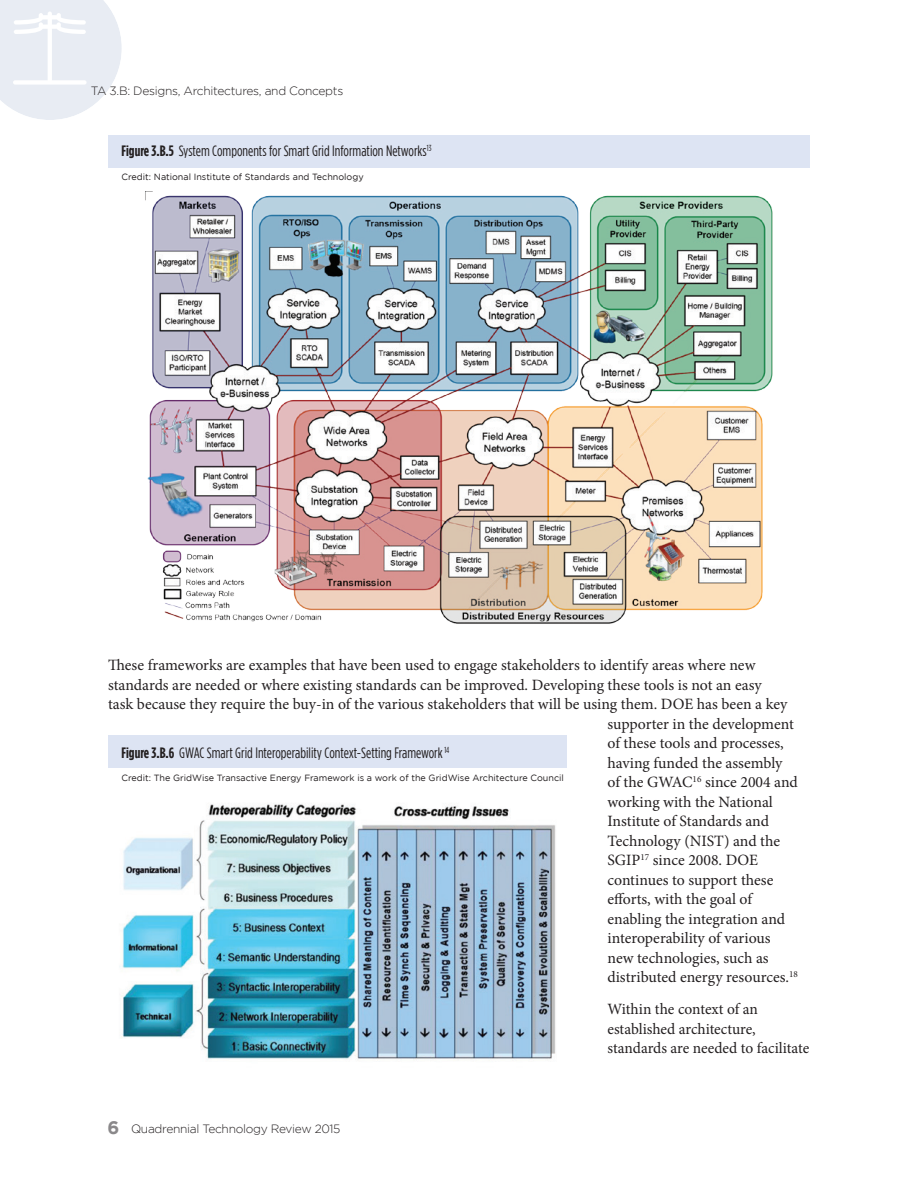
<style>
.page{position:relative;width:918px;height:1188px;background:#fff}
.page>*{position:absolute;margin:0;border:0;box-sizing:border-box;transform-origin:0 0}
.Body_Text{font:15.75px/19.5px "Minion Pro";letter-spacing:-.005em;color:#231f20}
.Figure_Text{font:15px "Gotham Condensed";color:#231f20}
.t1{font:300 12px "Gotham";letter-spacing:-.025em;color:#231f20}
.Credit{font:9px "Gotham";color:#231f20}
.s1{font-weight:700}
.s2{font-weight:700;font-size:18px;color:#8a888a}
</style>
<div class="page">
<svg style="left:0;top:0;width:122px;height:120px"></svg>
<div style="left:108px;top:135px;width:701px;height:32px;background:#dde4f3"></div>
<img style="left:145px;top:191px;width:628px;height:433px">
<div style="left:108px;top:736px;width:459px;height:32px;background:#dde4f3"></div>
<img style="left:121px;top:804px;width:435px;height:256px">
<p class="t1" style="left:91px;top:84px;width:254px">TA 3.B: Designs, Architectures, and Concepts</p>
<p class="Figure_Text" style="left:122px;top:143px;width:311px"><span class="s1">Figure 3.B.5</span> System Components for Smart Grid Information Networks<sup>13</sup></p>
<p class="Credit" style="left:122px;top:172px;width:244px">Credit: National Institute of Standards and Technology</p>
<p class="Body_Text" style="left:108px;top:655px;width:649px">These frameworks are examples that have been used to engage stakeholders to identify areas where new</p>
<p class="Body_Text" style="left:108px;top:675px;width:655px">standards are needed or where existing standards can be improved. Developing these tools is not an easy</p>
<p class="Body_Text" style="left:108px;top:694px;width:681px">task because they require the buy-in of the various stakeholders that will be using them. DOE has been a key</p>
<p class="Body_Text" style="left:608px;top:714px;width:188px">supporter in the development</p>
<p class="Body_Text" style="left:608px;top:733px;width:178px">of these tools and processes,</p>
<p class="Body_Text" style="left:608px;top:753px;width:177px">having funded the assembly</p>
<p class="Body_Text" style="left:608px;top:772px;width:192px">of the GWAC<sup>16</sup> since 2004 and</p>
<p class="Body_Text" style="left:608px;top:792px;width:167px">working with the National</p>
<p class="Body_Text" style="left:608px;top:811px;width:163px">Institute of Standards and</p>
<p class="Body_Text" style="left:608px;top:831px;width:174px">Technology (NIST) and the</p>
<p class="Body_Text" style="left:608px;top:850px;width:152px">SGIP<sup>17</sup> since 2008. DOE</p>
<p class="Body_Text" style="left:608px;top:870px;width:168px">continues to support these</p>
<p class="Body_Text" style="left:608px;top:889px;width:146px">efforts, with the goal of</p>
<p class="Body_Text" style="left:608px;top:909px;width:179px">enabling the integration and</p>
<p class="Body_Text" style="left:608px;top:928px;width:165px">interoperability of various</p>
<p class="Body_Text" style="left:608px;top:948px;width:163px">new technologies, such as</p>
<p class="Body_Text" style="left:608px;top:967px;width:192px">distributed energy resources.<sup>18</sup></p>
<p class="Body_Text" style="left:608px;top:999px;width:203px">Within the context of an established architecture, standards are needed to facilitate</p>
<p class="Figure_Text" style="left:122px;top:744px;width:329px"><span class="s1">Figure 3.B.6</span> GWAC Smart Grid Interoperability Context-Setting Framework <sup>14</sup></p>
<p class="Credit" style="left:122px;top:772px;width:444px">Credit: The GridWise Transactive Energy Framework is a work of the GridWise Architecture Council</p>
<p class="t1" style="left:107px;top:1122px;width:235px"><span class="s2">6</span> Quadrennial Technology Review 2015</p>
</div>
